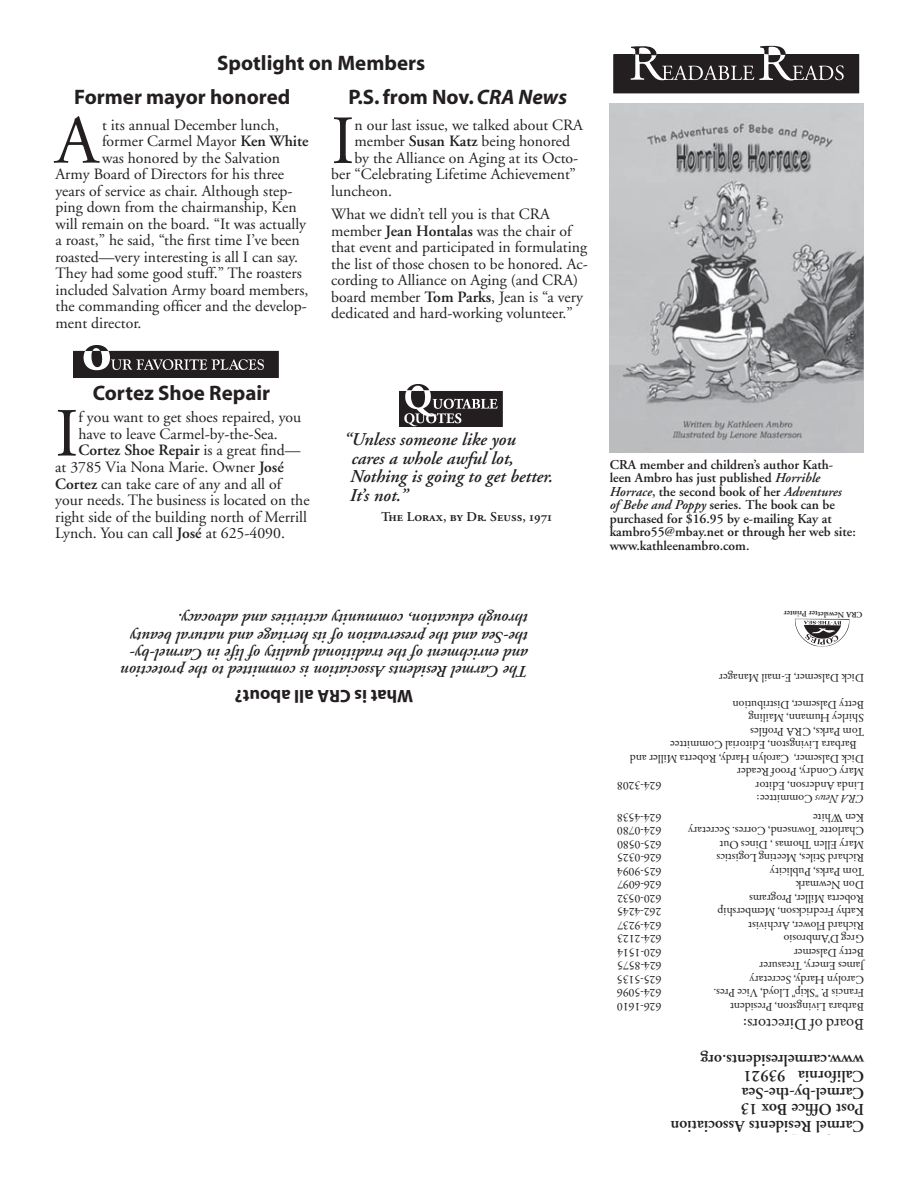
<style>
.page{position:relative;width:918px;height:1188px;background:#fff}
.page>*{position:absolute;margin:0;border:0;box-sizing:border-box;transform-origin:0 0}
.t1{font:68.7px "Adobe Garamond";color:#231f20}
.t2{font:53.55px "Adobe Garamond";color:#fff}
.t3{font:700 21px/34.5px "Myriad";color:#231f20}
.t4{font:italic 600 18px/18.6px "Adobe Garamond";color:#231f20}
.t5{font:700 18px "Myriad";color:#231f20}
.t6{font:italic 600 16.5px/17.2px "Adobe Garamond";color:#231f20}
.t7{font:600 16.5px/16.5px "Adobe Garamond";color:#231f20}
.t8{font:16.5px "Garamond Premr Pro";color:#231f20}
.t9{font:15.75px/16.5px "Adobe Garamond";color:#231f20}
.t10{font:600 15.75px "Adobe Garamond";color:#231f20}
.t11{font:600 13.5px/13.5px "Adobe Garamond";color:#231f20}
.t12{font:13.5px "Adobe Garamond Semibold SC";color:#231f20}
.t13{font:12px/13.5px "Garamond Premr Pro";color:#231f20}
.t14{font:600 8.25px "Adobe Garamond";color:#231f20}
.s1{font-style:italic}
.s2{font-weight:600}
.s3{font-weight:400}
</style>
<div class="page">
<img style="left:795px;top:618px;width:55px;height:29px">
<div style="left:614px;top:55px;width:245px;height:38px;background:#231f20"></div>
<div style="left:613px;top:54px;width:246px;height:39px;border:1px solid #231f20"></div>
<svg style="left:631px;top:44px;width:213px;height:36px"></svg>
<img style="left:399px;top:384px;width:103px;height:43px">
<img style="left:610px;top:104px;width:253px;height:349px">
<img style="left:73px;top:345px;width:206px;height:32px">
<h3 class="t3" style="left:74px;top:47px;width:353px;text-indent:143px">Spotlight on Members<br>Former mayor honored</h3>
<h1 class="t1" style="left:56px;top:113px;width:44px">A</h1>
<p class="t9" style="left:102px;top:118px;width:179px">t its annual December lunch,</p>
<h3 class="t3" style="left:348px;top:81px;width:220px">P.S. from Nov. <span class="s1">CRA News</span></h3>
<h1 class="t1" style="left:331px;top:113px;width:25px">I</h1>
<p class="t9" style="left:355px;top:118px;width:230px">n our last issue, we talked about CRA</p>
<p class="t9" style="left:102px;top:134px;width:208px">former Carmel Mayor <span class="s2">Ken White</span></p>
<p class="t9" style="left:102px;top:151px;width:180px">was honored by the Salvation</p>
<p class="t9" style="left:56px;top:167px;width:230px">Army Board of Directors for his three</p>
<p class="t9" style="left:56px;top:184px;width:238px">years of service as chair. Although step-</p>
<p class="t9" style="left:56px;top:200px;width:243px">ping down from the chairmanship, Ken</p>
<p class="t9" style="left:56px;top:217px;width:252px">will remain on the board. “It was actually</p>
<p class="t9" style="left:56px;top:233px;width:246px">a roast,” he said, “the first time I’ve been</p>
<p class="t9" style="left:56px;top:250px;width:244px">roasted—very interesting is all I can say.</p>
<p class="t9" style="left:56px;top:267px;width:248px">They had some good stuff.” The roasters</p>
<p class="t9" style="left:56px;top:283px;width:254px">included Salvation Army board members,</p>
<p class="t9" style="left:56px;top:300px;width:253px">the commanding officer and the develop-</p>
<p class="t9" style="left:56px;top:316px;width:88px">ment director.</p>
<p class="t9" style="left:355px;top:135px;width:217px">member <span class="s2">Susan Katz</span> being honored</p>
<p class="t9" style="left:355px;top:151px;width:225px">by the Alliance on Aging at its Octo-</p>
<p class="t9" style="left:331px;top:168px;width:246px">ber “Celebrating Lifetime Achievement”</p>
<p class="t9" style="left:331px;top:184px;width:62px">luncheon.</p>
<p class="t9" style="left:331px;top:207px;width:258px">What we didn’t tell you is that CRA member <span class="s2">Jean Hontalas</span> was the chair of that event and participated in formulating the list of those chosen to be honored. Ac&shy;cording to Alliance on Aging (and CRA) board member <span class="s2">Tom Parks</span>, Jean is “a very dedicated and hard-working volunteer.”</p>
<h2 class="t2" style="left:628px;top:41px;width:36px">R</h2>
<h3 class="t3" style="left:93px;top:377px;width:179px">Cortez Shoe Repair</h3>
<h1 class="t1" style="left:55px;top:406px;width:25px">I</h1>
<p class="t9" style="left:78px;top:411px;width:224px">f you want to get shoes repaired, you</p>
<p class="t9" style="left:78px;top:427px;width:201px">have to leave Carmel-by-the-Sea.</p>
<p class="t10" style="left:78px;top:444px;width:224px">Cortez Shoe Repair <span class="s3">is a great find—</span></p>
<p class="t9" style="left:55px;top:460px;width:230px">at 3785 Via Nona Marie. Owner <span class="s2">José</span></p>
<p class="t9" style="left:55px;top:477px;width:228px"><span class="s2">Cortez</span> can take care of any and all of</p>
<p class="t9" style="left:55px;top:493px;width:256px">your needs. The business is located on the</p>
<p class="t9" style="left:55px;top:510px;width:253px">right side of the building north of Merrill</p>
<p class="t9" style="left:55px;top:526px;width:231px">Lynch. You can call <span class="s2">José</span> at 625-4090.</p>
<p class="t4" style="left:350px;top:432px;width:205px;text-indent:-6px">“Unless someone like you cares a whole awful lot,<br>Nothing is going to get better.<br>It’s not.”</p>
<p class="t12" style="left:381px;top:512px;width:173px">The Lorax, by Dr. Seuss, 1971</p>
<p class="t11" style="left:610px;top:459px;width:248px">CRA member and children’s author Kath&shy;leen Ambro has just published <span class="s1">Horrible Horrace</span>, the second book of her <span class="s1">Adventures<br>of Bebe and Poppy</span> series. The book can be purchased for $16.95 by e-mailing Kay at kambro55@mbay.net or through her web site: www.kathleenambro.com.</p>
<p class="t6" style="left:529px;top:679px;width:409px;rotate:-180deg">The Carmel Residents Association is committed to the protection and enrichment of the traditional quality of life in Carmel-by&shy;the-Sea and the preservation of its heritage and natural beauty through education, community activities and advocacy.</p>
<p class="t5" style="left:413px;top:703px;width:180px;rotate:-180deg">What is CRA all about?</p>
<p class="t14" style="left:863px;top:617px;width:80px;rotate:-180deg">CRA Newsletter Printer</p>
<p class="t13" style="left:864px;top:683px;width:146px;rotate:-180deg">Dick Dalsemer, E-mail Manager</p>
<p class="t13" style="left:864px;top:710px;width:133px;rotate:-180deg">Betty Dalsemer, Distribution</p>
<p class="t13" style="left:864px;top:724px;width:117px;rotate:-180deg">Shirley Humann, Mailing</p>
<p class="t13" style="left:864px;top:737px;width:115px;rotate:-180deg">Tom Parks, CRA Profiles</p>
<p class="t13" style="left:857px;top:751px;width:188px;rotate:-180deg">Barbara Livingston, Editorial Committee</p>
<p class="t13" style="left:864px;top:764px;width:236px;rotate:-180deg">Dick Dalsemer, Carolyn Hardy, Roberta Miller and</p>
<p class="t13" style="left:864px;top:778px;width:128px;rotate:-180deg">Mary Condry, Proof Reader</p>
<p class="t13" style="left:661px;top:791px;width:46px;rotate:-180deg">624-3208</p>
<p class="t13" style="left:864px;top:805px;width:110px;rotate:-180deg"><span class="s1">CRA News</span> Committee:<br>Linda Anderson, Editor</p>
<p class="t13" style="left:661px;top:823px;width:46px;rotate:-180deg">624-4538</p>
<p class="t13" style="left:661px;top:837px;width:46px;rotate:-180deg">624-0780</p>
<p class="t13" style="left:661px;top:850px;width:46px;rotate:-180deg">625-0580</p>
<p class="t13" style="left:662px;top:864px;width:46px;rotate:-180deg">626-0325</p>
<p class="t13" style="left:662px;top:877px;width:46px;rotate:-180deg">625-9094</p>
<p class="t13" style="left:864px;top:823px;width:52px;rotate:-180deg">Ken White</p>
<p class="t13" style="left:864px;top:837px;width:177px;rotate:-180deg">Charlotte Townsend, Corres. Secretary</p>
<p class="t13" style="left:864px;top:850px;width:146px;rotate:-180deg">Mary Ellen Thomas , Dines Out</p>
<p class="t13" style="left:864px;top:864px;width:149px;rotate:-180deg">Richard Stiles, Meeting Logistics</p>
<p class="t13" style="left:864px;top:877px;width:96px;rotate:-180deg">Tom Parks, Publicity</p>
<p class="t13" style="left:661px;top:891px;width:46px;rotate:-180deg">626-6097</p>
<p class="t13" style="left:661px;top:904px;width:46px;rotate:-180deg">620-0532</p>
<p class="t13" style="left:661px;top:918px;width:46px;rotate:-180deg">262-4245</p>
<p class="t13" style="left:864px;top:891px;width:70px;rotate:-180deg">Don Newmark</p>
<p class="t13" style="left:864px;top:904px;width:116px;rotate:-180deg">Roberta Miller, Programs</p>
<p class="t13" style="left:864px;top:918px;width:148px;rotate:-180deg">Kathy Fredrickson, Membership</p>
<p class="t13" style="left:661px;top:931px;width:46px;rotate:-180deg">624-9237</p>
<p class="t13" style="left:662px;top:945px;width:46px;rotate:-180deg">624-2123</p>
<p class="t13" style="left:662px;top:958px;width:46px;rotate:-180deg">620-1514</p>
<p class="t13" style="left:661px;top:972px;width:46px;rotate:-180deg">624-8575</p>
<p class="t13" style="left:864px;top:931px;width:117px;rotate:-180deg">Richard Flower, Archivist</p>
<p class="t13" style="left:864px;top:945px;width:82px;rotate:-180deg">Greg D’Ambrosio</p>
<p class="t13" style="left:864px;top:958px;width:72px;rotate:-180deg">Betty Dalsemer</p>
<p class="t13" style="left:864px;top:972px;width:106px;rotate:-180deg">James Emery, Treasurer</p>
<p class="t13" style="left:661px;top:985px;width:46px;rotate:-180deg">625-5135</p>
<p class="t13" style="left:661px;top:999px;width:46px;rotate:-180deg">624-5096</p>
<p class="t13" style="left:661px;top:1012px;width:46px;rotate:-180deg">626-1610</p>
<p class="t13" style="left:864px;top:985px;width:116px;rotate:-180deg">Carolyn Hardy, Secretary</p>
<p class="t13" style="left:864px;top:999px;width:152px;rotate:-180deg">Francis P. "Skip" Lloyd, Vice Pres.</p>
<p class="t13" style="left:864px;top:1012px;width:135px;rotate:-180deg">Barbara Livingston, President</p>
<p class="t8" style="left:864px;top:1030px;width:123px;rotate:-180deg">Board of Directors:</p>
<p class="t7" style="left:864px;top:1133px;width:195px;rotate:-180deg">Carmel Residents Association<br>Post Office Box 13<br>Carmel-by-the-Sea<br>California 93921 www.carmelresidents.org</p>
</div>
